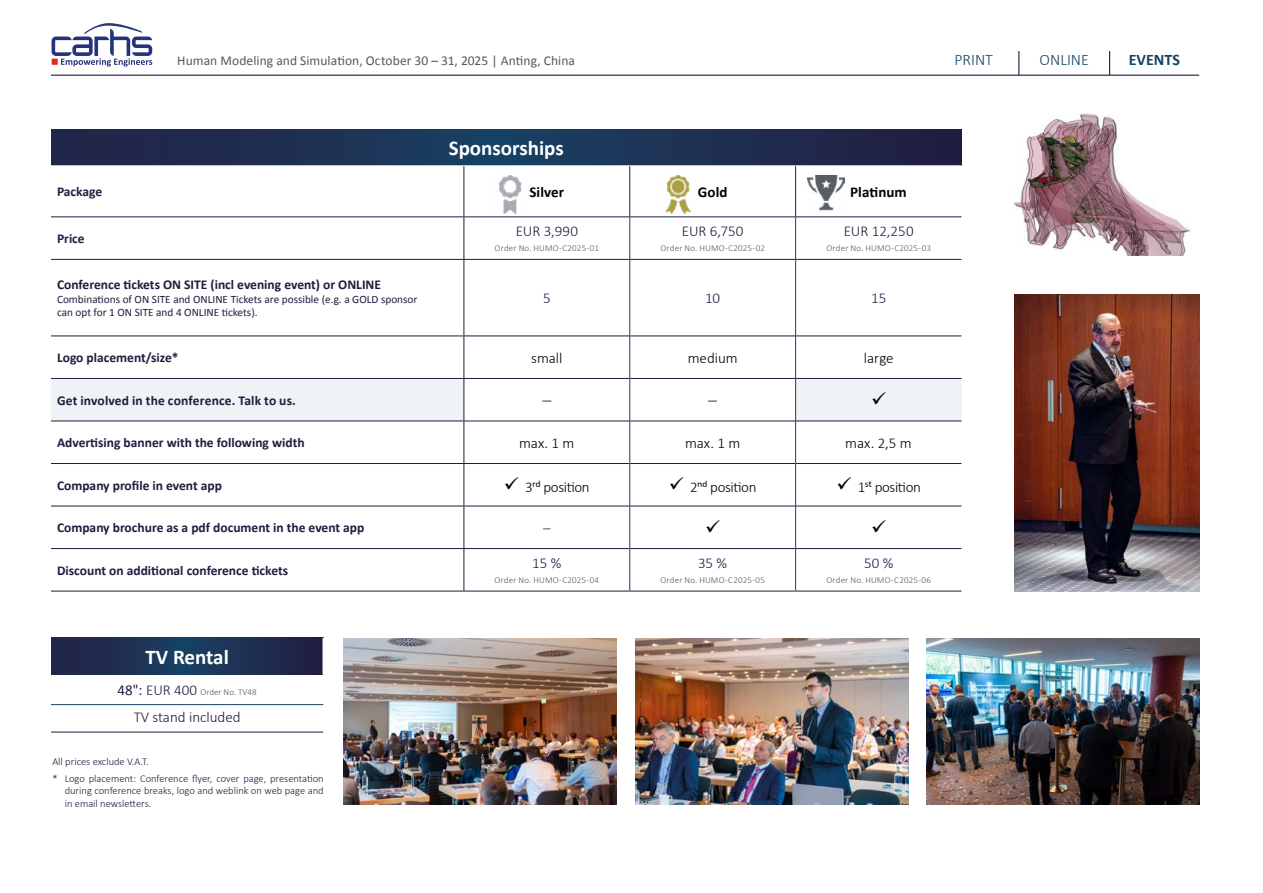
<style>
.page{position:relative;width:1263px;height:893px;background:#fff}
.page>*{position:absolute;margin:0;border:0;box-sizing:border-box;transform-origin:0 0}
.t1{font:700 21px "Calibri";color:#fff}
.t2{font:300 18px "Calibri";color:#1f1c3e}
.t3{font:300 16.05px "Calibri";color:#144364}
.t4{font:700 16.05px "Calibri";color:#144364}
.t5{font:300 15px "Calibri";color:#1f1c3e}
.t6{font:300 15px "Calibri";letter-spacing:-.005em;color:#000}
.t7{font:300 15px "Calibri";letter-spacing:-.025em;color:#000}
.t8{font:700 15px "Calibri";letter-spacing:.005em;color:#000}
.t9{font:700 13.5px "Calibri";color:#1f1c3e}
.t10{font:13.5px "Calibri";letter-spacing:.005em;color:#575756}
.t11{font:11.25px/13.5px "Calibri";color:#1f1c3e}
.t12{font:300 10.5px/16.8px "Calibri";color:#1f1c3e}
.t13{font:300 9px "Calibri";letter-spacing:.02em;color:#575756}
.t14{font:300 9px "Calibri";color:#575756}
.s1{font-weight:400;font-size:15px;color:#1f1c3e}
.s2{font-size:15px;color:#1f1c3e}
</style>
<div class="page">
<hr style="left:51px;top:75px;width:1148px;height:1px;background:#1f1c3e">
<svg style="left:52px;top:23px;width:100px;height:44px"></svg>
<svg style="left:1018px;top:51px;width:1px;height:24px"></svg>
<svg style="left:1109px;top:51px;width:1px;height:24px"></svg>
<svg style="left:51px;top:129px;width:910px;height:36px;background:#1d2f51"></svg>
<svg style="left:51px;top:217px;width:412px;height:374px"></svg>
<svg style="left:464px;top:166px;width:497px;height:425px"></svg>
<div style="left:51px;top:378px;width:413px;height:43px;background:#f0f3f6"></div>
<div style="left:796px;top:378px;width:165px;height:43px;background:#f0f3f6"></div>
<hr style="left:51px;top:216px;width:413px;height:1px;background:#1f1c3e">
<hr style="left:464px;top:216px;width:166px;height:1px;background:#1f1c3e">
<hr style="left:630px;top:216px;width:166px;height:1px;background:#1f1c3e">
<hr style="left:796px;top:216px;width:165px;height:1px;background:#1f1c3e">
<hr style="left:51px;top:336px;width:413px;height:1px;background:#1f1c3e">
<hr style="left:464px;top:336px;width:165px;height:1px;background:#1f1c3e">
<hr style="left:630px;top:336px;width:165px;height:1px;background:#1f1c3e">
<hr style="left:796px;top:336px;width:165px;height:1px;background:#1f1c3e">
<hr style="left:51px;top:378px;width:413px;height:1px;background:#1f1c3e">
<hr style="left:464px;top:378px;width:165px;height:1px;background:#1f1c3e">
<hr style="left:630px;top:378px;width:165px;height:1px;background:#1f1c3e">
<hr style="left:796px;top:378px;width:165px;height:1px;background:#1f1c3e">
<hr style="left:51px;top:421px;width:413px;height:1px;background:#1f1c3e">
<hr style="left:464px;top:421px;width:165px;height:1px;background:#1f1c3e">
<hr style="left:630px;top:421px;width:165px;height:1px;background:#1f1c3e">
<hr style="left:796px;top:421px;width:165px;height:1px;background:#1f1c3e">
<hr style="left:51px;top:463px;width:413px;height:1px;background:#1f1c3e">
<hr style="left:464px;top:463px;width:165px;height:1px;background:#1f1c3e">
<hr style="left:630px;top:463px;width:165px;height:1px;background:#1f1c3e">
<hr style="left:796px;top:463px;width:165px;height:1px;background:#1f1c3e">
<hr style="left:51px;top:506px;width:413px;height:1px;background:#1f1c3e">
<hr style="left:464px;top:506px;width:165px;height:1px;background:#1f1c3e">
<hr style="left:630px;top:506px;width:165px;height:1px;background:#1f1c3e">
<hr style="left:796px;top:506px;width:165px;height:1px;background:#1f1c3e">
<hr style="left:51px;top:548px;width:413px;height:1px;background:#1f1c3e">
<hr style="left:464px;top:548px;width:165px;height:1px;background:#1f1c3e">
<hr style="left:630px;top:548px;width:165px;height:1px;background:#1f1c3e">
<hr style="left:796px;top:548px;width:165px;height:1px;background:#1f1c3e">
<hr style="left:51px;top:591px;width:413px;height:1px;background:#1f1c3e">
<hr style="left:464px;top:591px;width:166px;height:1px;background:#1f1c3e">
<hr style="left:630px;top:591px;width:166px;height:1px;background:#1f1c3e">
<hr style="left:796px;top:591px;width:165px;height:1px;background:#1f1c3e">
<hr style="left:629px;top:217px;width:1px;height:42px;background:#144364">
<hr style="left:795px;top:217px;width:1px;height:42px;background:#144364">
<hr style="left:629px;top:260px;width:1px;height:76px;background:#144364">
<hr style="left:795px;top:260px;width:1px;height:76px;background:#144364">
<hr style="left:629px;top:336px;width:1px;height:42px;background:#144364">
<hr style="left:795px;top:336px;width:1px;height:42px;background:#144364">
<hr style="left:629px;top:378px;width:1px;height:43px;background:#144364">
<hr style="left:795px;top:378px;width:1px;height:43px;background:#144364">
<hr style="left:629px;top:421px;width:1px;height:42px;background:#144364">
<hr style="left:795px;top:421px;width:1px;height:42px;background:#144364">
<hr style="left:629px;top:463px;width:1px;height:43px;background:#144364">
<hr style="left:795px;top:463px;width:1px;height:43px;background:#144364">
<hr style="left:629px;top:506px;width:1px;height:43px;background:#144364">
<hr style="left:795px;top:506px;width:1px;height:43px;background:#144364">
<hr style="left:629px;top:549px;width:1px;height:42px;background:#144364">
<hr style="left:795px;top:549px;width:1px;height:42px;background:#144364">
<hr style="left:463px;top:166px;width:1px;height:50px;background:#1f1c3e">
<hr style="left:629px;top:166px;width:1px;height:50px;background:#1f1c3e">
<hr style="left:795px;top:166px;width:1px;height:50px;background:#1f1c3e">
<hr style="left:51px;top:259px;width:413px;height:1px;background:#1f1c3e">
<hr style="left:464px;top:259px;width:166px;height:1px;background:#1f1c3e">
<hr style="left:630px;top:259px;width:166px;height:1px;background:#1f1c3e">
<hr style="left:796px;top:259px;width:165px;height:1px;background:#1f1c3e">
<hr style="left:463px;top:217px;width:1px;height:42px;background:#1f1c3e">
<hr style="left:463px;top:260px;width:1px;height:76px;background:#1f1c3e">
<hr style="left:463px;top:336px;width:1px;height:42px;background:#1f1c3e">
<hr style="left:463px;top:379px;width:1px;height:42px;background:#1f1c3e">
<hr style="left:463px;top:421px;width:1px;height:42px;background:#1f1c3e">
<hr style="left:463px;top:464px;width:1px;height:42px;background:#1f1c3e">
<hr style="left:463px;top:506px;width:1px;height:42px;background:#1f1c3e">
<hr style="left:463px;top:549px;width:1px;height:42px;background:#1f1c3e">
<img style="left:491px;top:175px;width:38px;height:38px">
<img style="left:659px;top:175px;width:38px;height:38px">
<img style="left:807px;top:175px;width:38px;height:38px">
<img style="left:343px;top:639px;width:273px;height:166px">
<img style="left:636px;top:639px;width:272px;height:166px">
<img style="left:926px;top:639px;width:273px;height:166px">
<img style="left:1013px;top:113px;width:177px;height:142px">
<img style="left:1015px;top:295px;width:184px;height:297px">
<svg style="left:51px;top:638px;width:271px;height:37px;background:#1d2f51"></svg>
<hr style="left:51px;top:732px;width:272px;height:1px;background:#1f1c3e">
<hr style="left:51px;top:704px;width:272px;height:1px;background:#144364">
<svg style="left:706px;top:520px;width:14px;height:12px"></svg>
<svg style="left:872px;top:520px;width:14px;height:12px"></svg>
<p class="t10" style="left:177px;top:51px;width:399px">Human Modeling and Simulation, October 30 – 31, 2025 | Anting, China</p>
<p class="t3" style="left:954px;top:50px;width:40px">PRINT</p>
<p class="t3" style="left:1039px;top:50px;width:51px">ONLINE</p>
<p class="t4" style="left:1129px;top:48px;width:53px">EVENTS</p>
<h1 class="t1" style="left:449px;top:134px;width:116px">Sponsorships</h1>
<p class="t9" style="left:57px;top:182px;width:47px">Package</p>
<p class="t8" style="left:529px;top:181px;width:36px">Silver</p>
<p class="t8" style="left:698px;top:181px;width:31px">Gold</p>
<p class="t8" style="left:850px;top:181px;width:58px">Platinum</p>
<p class="t9" style="left:57px;top:229px;width:29px">Price</p>
<p class="t5" style="left:516px;top:222px;width:64px">EUR 3,990</p>
<p class="t13" style="left:495px;top:243px;width:106px">Order No. HUMO-C2025-01</p>
<p class="t5" style="left:682px;top:222px;width:63px">EUR 6,750</p>
<p class="t13" style="left:660px;top:243px;width:106px">Order No. HUMO-C2025-02</p>
<p class="t5" style="left:844px;top:222px;width:71px">EUR 12,250</p>
<p class="t13" style="left:826px;top:243px;width:106px">Order No. HUMO-C2025-03</p>
<p class="t9" style="left:57px;top:275px;width:326px">Conference tickets ON SITE (incl evening event) or ONLINE</p>
<p class="t11" style="left:57px;top:292px;width:362px">Combinations of ON SITE and ONLINE Tickets are possible (e.g. a GOLD sponsor can opt for 1 ON SITE and 4 ONLINE tickets).</p>
<p class="t5" style="left:543px;top:289px;width:9px">5</p>
<p class="t5" style="left:705px;top:289px;width:16px">10</p>
<p class="t5" style="left:871px;top:289px;width:17px">15</p>
<p class="t9" style="left:57px;top:348px;width:123px">Logo placement/size*</p>
<p class="t6" style="left:531px;top:349px;width:33px">small</p>
<p class="t6" style="left:688px;top:349px;width:52px">medium</p>
<p class="t6" style="left:864px;top:349px;width:31px">large</p>
<p class="t9" style="left:57px;top:391px;width:240px">Get involved in the conference. Talk to us.</p>
<h2 class="t2" style="left:542px;top:389px;width:10px">–</h2>
<h2 class="t2" style="left:708px;top:389px;width:10px">–</h2>
<p class="t9" style="left:57px;top:433px;width:249px">Advertising banner with the following width</p>
<p class="t6" style="left:519px;top:434px;width:57px">max. 1 m</p>
<p class="t6" style="left:685px;top:434px;width:57px">max. 1 m</p>
<p class="t6" style="left:845px;top:434px;width:68px">max. 2,5 m</p>
<p class="t9" style="left:57px;top:476px;width:166px">Company profile in event app</p>
<p class="t7" style="left:504px;top:478px;width:87px">✓ 3rd position</p>
<p class="t7" style="left:669px;top:478px;width:89px">✓ 2nd position</p>
<p class="t7" style="left:836px;top:478px;width:86px">✓ 1st position</p>
<p class="t9" style="left:57px;top:518px;width:309px">Company brochure as a pdf document in the event app</p>
<p class="t5" style="left:543px;top:519px;width:9px">–</p>
<p class="t9" style="left:57px;top:561px;width:233px">Discount on additional conference tickets</p>
<p class="t5" style="left:532px;top:554px;width:31px">15 %</p>
<p class="t13" style="left:494px;top:574px;width:106px">Order No. HUMO-C2025-04</p>
<p class="t5" style="left:698px;top:554px;width:31px">35 %</p>
<p class="t13" style="left:660px;top:574px;width:106px">Order No. HUMO-C2025-05</p>
<p class="t5" style="left:864px;top:554px;width:31px">50 %</p>
<p class="t13" style="left:826px;top:574px;width:106px">Order No. HUMO-C2025-06</p>
<h1 class="t1" style="left:145px;top:642px;width:85px">TV Rental</h1>
<p class="t14" style="left:118px;top:686px;width:141px"><span class="s1">48'':</span> <span class="s2">EUR 400</span> Order No. TV48</p>
<p class="t5" style="left:134px;top:708px;width:108px">TV stand included</p>
<p class="t12" style="left:52px;top:753px;width:273px">All prices exclude V.A.T.<br>* Logo placement: Conference flyer, cover page, presentation</p>
<p class="t12" style="left:65px;top:784px;width:260px;line-height:12.6px">during conference breaks, logo and weblink on web page and in email newsletters.</p>
</div>
